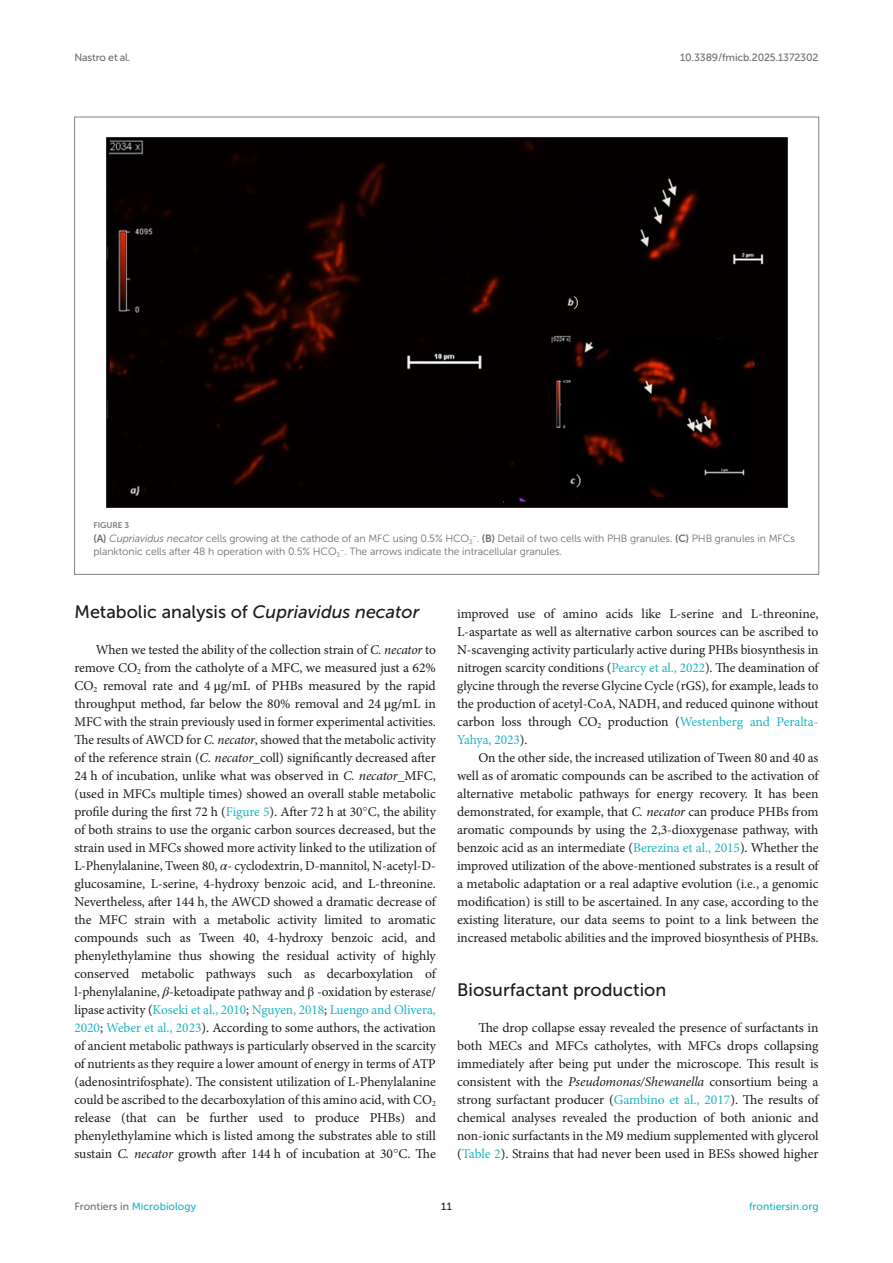
<style>
.page{position:relative;width:893px;height:1263px;background:#fff}
.page>*{position:absolute;margin:0;border:0;box-sizing:border-box;transform-origin:0 0}
.HEAD_2{font:18px "Museo Sans 500";color:#1b1c1b}
.TEXT{font:13.5px/18px "Minion Pro";letter-spacing:-.005em;color:#1b1c1b;text-align:justify}
.FIG_LEG{font:10.5px/13.5px "Museo Sans 300";letter-spacing:-.01em;color:#706f70}
.t1{font:10.5px "Museo Sans 500";color:#1db5c3}
.t2{font:10.5px "Museo Sans 500";letter-spacing:-.015em;color:#706f70}
.t3{font:10.5px "Museo Sans 500";color:#1b1c1b}
.FIG_HD{font:8.25px "Museo Sans 700";letter-spacing:-.01em;color:#7e7f7f}
.s1{font-family:"Museo Sans 700"}
.s2{font-style:italic}
.s3{font-family:"STIX General"}
.s4{color:#1db5c3}
.s5{font-family:"STIX"}
.s6{font-family:"STIX General";font-style:italic}
.s7{color:#706f70}
</style>
<div class="page">
<img style="left:106px;top:137px;width:682px;height:371px">
<p class="t2" style="left:74px;top:51px;width:58px">Nastro et al.</p>
<p class="t2" style="left:680px;top:51px;width:140px">10.3389/fmicb.2025.1372302</p>
<p class="FIG_HD" style="left:94px;top:521px;width:37px">FIGURE 3</p>
<p class="FIG_LEG" style="left:94px;top:532px;width:703px"><span class="s1">(A)</span> <span class="s2">Cupriavidus necator</span> cells growing at the cathode of an MFC using 0.5% HCO<sub>3</sub><sup>−</sup>. <span class="s1">(B)</span> Detail of two cells with PHB granules. <span class="s1">(C)</span> PHB granules in MFCs planktonic cells after 48 h operation with 0.5% HCO<sub>3</sub><sup>−</sup>. The arrows indicate the intracellular granules.</p>
<p class="HEAD_2" style="left:74px;top:602px;width:346px">Metabolic analysis of <span class="s2">Cupriavidus necator</span></p>
<p class="TEXT" style="left:74px;top:641px;width:363px;text-indent:21px">When we tested the ability of the collection strain of <span class="s2">C. necator</span> to remove CO<sub>2</sub> from the catholyte of a MFC, we measured just a 62% CO<sub>2</sub> removal rate and 4 <span class="s3">μ</span>g/mL of PHBs measured by the rapid throughput method, far below the 80% removal and 24 <span class="s3">μ</span>g/mL in MFC with the strain previously used in former experimental activities.<br>The results of AWCD for <span class="s2">C. necator</span>, showed that the metabolic activity of the reference strain (<span class="s2">C. necator</span>_coll) significantly decreased after 24 h of incubation, unlike what was observed in <span class="s2">C. necator</span>_MFC, (used in MFCs multiple times) showed an overall stable metabolic profile during the first 72 h (<span class="s4">Figure 5</span>). After 72 h at 30<span class="s5">°</span>C, the ability of both strains to use the organic carbon sources decreased, but the strain used in MFCs showed more activity linked to the utilization of L-Phenylalanine, Tween 80, <span class="s6">α</span>- cyclodextrin, D-mannitol, N-acetyl-D&shy;glucosamine, L-serine, 4-hydroxy benzoic acid, and L-threonine.<br>Nevertheless, after 144 h, the AWCD showed a dramatic decrease of the MFC strain with a metabolic activity limited to aromatic compounds such as Tween 40, 4-hydroxy benzoic acid, and phenylethylamine thus showing the residual activity of highly conserved metabolic pathways such as decarboxylation of l-phenylalanine, <span class="s6">β</span>-ketoadipate pathway and <span class="s3">β</span> -oxidation by esterase/ lipase activity (<span class="s4">Koseki et al., 2010</span>; <span class="s4">Nguyen, 2018</span>; <span class="s4">Luengo and Olivera, 2020</span>; <span class="s4">Weber et al., 2023</span>). According to some authors, the activation of ancient metabolic pathways is particularly observed in the scarcity of nutrients as they require a lower amount of energy in terms of ATP (adenosintrifosphate). The consistent utilization of L-Phenylalanine could be ascribed to the decarboxylation of this amino acid, with CO<sub>2 </sub>release (that can be further used to produce PHBs) and phenylethylamine which is listed among the substrates able to still sustain <span class="s2">C. necator</span> growth after 144 h of incubation at 30<span class="s5">°</span>C. The</p>
<p class="TEXT" style="left:457px;top:605px;width:363px">improved use of amino acids like L-serine and L-threonine, L-aspartate as well as alternative carbon sources can be ascribed to N-scavenging activity particularly active during PHBs biosynthesis in nitrogen scarcity conditions (<span class="s4">Pearcy et al., 2022</span>). The deamination of glycine through the reverse Glycine Cycle (rGS), for example, leads to the production of acetyl-CoA, NADH, and reduced quinone without carbon loss through CO<sub>2</sub> production (<span class="s4">Westenberg and Peralta-Yahya, 2023</span>).</p>
<p class="TEXT" style="left:457px;top:749px;width:363px;text-indent:21px">On the other side, the increased utilization of Tween 80 and 40 as well as of aromatic compounds can be ascribed to the activation of alternative metabolic pathways for energy recovery. It has been demonstrated, for example, that <span class="s2">C. necator</span> can produce PHBs from aromatic compounds by using the 2,3-dioxygenase pathway, with benzoic acid as an intermediate (<span class="s4">Berezina et al., 2015</span>). Whether the improved utilization of the above-mentioned substrates is a result of a metabolic adaptation or a real adaptive evolution (i.e., a genomic modification) is still to be ascertained. In any case, according to the existing literature, our data seems to point to a link between the increased metabolic abilities and the improved biosynthesis of PHBs.</p>
<p class="HEAD_2" style="left:457px;top:980px;width:211px">Biosurfactant production</p>
<p class="TEXT" style="left:457px;top:1019px;width:363px;text-indent:21px">The drop collapse essay revealed the presence of surfactants in both MECs and MFCs catholytes, with MFCs drops collapsing immediately after being put under the microscope. This result is consistent with the <span class="s2">Pseudomonas/Shewanella</span> consortium being a strong surfactant producer (<span class="s4">Gambino et al., 2017</span>). The results of chemical analyses revealed the production of both anionic and non-ionic surfactants in the M9 medium supplemented with glycerol (<span class="s4">Table 2</span>). Strains that had never been used in BESs showed higher</p>
<p class="t1" style="left:74px;top:1200px;width:123px"><span class="s7">Frontiers in</span> Microbiology</p>
<p class="t3" style="left:441px;top:1200px;width:12px">11</p>
<p class="t1" style="left:749px;top:1200px;width:71px">frontiersin.org</p>
</div>
